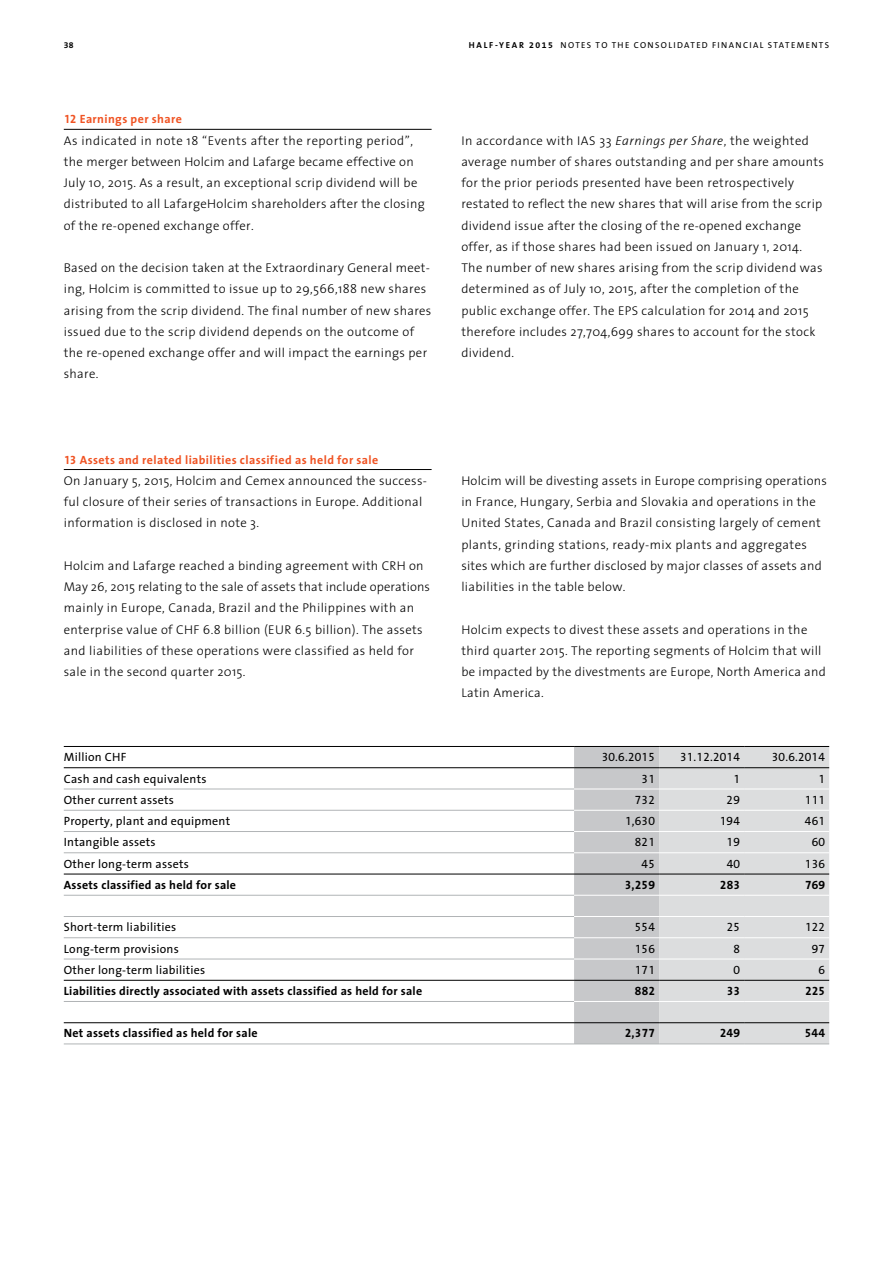
<style>
.page{position:relative;width:893px;height:1263px;background:#fff}
.page>*{position:absolute;margin:0;border:0;box-sizing:border-box;transform-origin:0 0}
.t1{font:300 12.75px/21.3px "The Sans";letter-spacing:.025em;color:#000}
.t2{font:12px "The Sans 5 Tab";letter-spacing:.02em;color:#000}
.t3{font:12px "The Sans 7 Bold Tab";letter-spacing:.02em;color:#000}
.t4{font:12px "The Sans 7 Bold Tab";letter-spacing:.035em;color:#f05323}
.t5{font:8.7px "The Sans B5 Plain";letter-spacing:.155em;color:#000}
.t6{font:700 8.7px "The Sans B7";color:#000}
.s1{font-family:"The Sans B7";font-weight:700}
.s2{font-style:italic}
</style>
<div class="page">
<hr style="left:64px;top:129px;width:368px;height:1px;background:#000">
<div style="left:574px;top:747px;width:85px;height:296px;background:#c7c8ca"></div>
<div style="left:659px;top:747px;width:170px;height:296px;background:#dcddde"></div>
<hr style="left:64px;top:789px;width:510px;height:1px;background:#b1b4b6">
<hr style="left:64px;top:810px;width:510px;height:1px;background:#b1b4b6">
<hr style="left:64px;top:831px;width:510px;height:1px;background:#b1b4b6">
<hr style="left:64px;top:852px;width:510px;height:1px;background:#b1b4b6">
<hr style="left:64px;top:895px;width:510px;height:1px;background:#b1b4b6">
<hr style="left:64px;top:916px;width:510px;height:1px;background:#b1b4b6">
<hr style="left:64px;top:937px;width:510px;height:1px;background:#b1b4b6">
<hr style="left:64px;top:959px;width:510px;height:1px;background:#b1b4b6">
<hr style="left:64px;top:1001px;width:510px;height:1px;background:#b1b4b6">
<hr style="left:64px;top:1043px;width:510px;height:1px;background:#b1b4b6">
<hr style="left:574px;top:1043px;width:85px;height:1px;background:#b1b4b6">
<hr style="left:659px;top:1043px;width:85px;height:1px;background:#b1b4b6">
<hr style="left:744px;top:1043px;width:85px;height:1px;background:#b1b4b6">
<hr style="left:64px;top:746px;width:510px;height:1px;background:#000">
<hr style="left:574px;top:746px;width:85px;height:1px;background:#000">
<hr style="left:659px;top:746px;width:85px;height:1px;background:#000">
<hr style="left:744px;top:746px;width:85px;height:1px;background:#000">
<hr style="left:64px;top:767px;width:510px;height:1px;background:#000">
<hr style="left:574px;top:767px;width:85px;height:1px;background:#000">
<hr style="left:659px;top:767px;width:85px;height:1px;background:#000">
<hr style="left:744px;top:767px;width:85px;height:1px;background:#000">
<hr style="left:64px;top:874px;width:510px;height:1px;background:#000">
<hr style="left:574px;top:874px;width:85px;height:1px;background:#000">
<hr style="left:659px;top:874px;width:85px;height:1px;background:#000">
<hr style="left:744px;top:874px;width:85px;height:1px;background:#000">
<hr style="left:64px;top:980px;width:510px;height:1px;background:#000">
<hr style="left:574px;top:980px;width:85px;height:1px;background:#000">
<hr style="left:659px;top:980px;width:85px;height:1px;background:#000">
<hr style="left:744px;top:980px;width:85px;height:1px;background:#000">
<hr style="left:64px;top:1022px;width:510px;height:1px;background:#000">
<hr style="left:574px;top:1022px;width:85px;height:1px;background:#000">
<hr style="left:659px;top:1022px;width:85px;height:1px;background:#000">
<hr style="left:744px;top:1022px;width:85px;height:1px;background:#000">
<hr style="left:574px;top:789px;width:85px;height:1px;background:#fff">
<hr style="left:659px;top:789px;width:85px;height:1px;background:#fff">
<hr style="left:744px;top:789px;width:85px;height:1px;background:#fff">
<hr style="left:574px;top:810px;width:85px;height:1px;background:#fff">
<hr style="left:659px;top:810px;width:85px;height:1px;background:#fff">
<hr style="left:744px;top:810px;width:85px;height:1px;background:#fff">
<hr style="left:574px;top:831px;width:85px;height:1px;background:#fff">
<hr style="left:659px;top:831px;width:85px;height:1px;background:#fff">
<hr style="left:744px;top:831px;width:85px;height:1px;background:#fff">
<hr style="left:574px;top:852px;width:85px;height:1px;background:#fff">
<hr style="left:659px;top:852px;width:85px;height:1px;background:#fff">
<hr style="left:744px;top:852px;width:85px;height:1px;background:#fff">
<hr style="left:574px;top:895px;width:85px;height:1px;background:#fff">
<hr style="left:659px;top:895px;width:85px;height:1px;background:#fff">
<hr style="left:744px;top:895px;width:85px;height:1px;background:#fff">
<hr style="left:574px;top:916px;width:85px;height:1px;background:#fff">
<hr style="left:659px;top:916px;width:85px;height:1px;background:#fff">
<hr style="left:744px;top:916px;width:85px;height:1px;background:#fff">
<hr style="left:574px;top:937px;width:85px;height:1px;background:#fff">
<hr style="left:659px;top:937px;width:85px;height:1px;background:#fff">
<hr style="left:744px;top:937px;width:85px;height:1px;background:#fff">
<hr style="left:574px;top:959px;width:85px;height:1px;background:#fff">
<hr style="left:659px;top:959px;width:85px;height:1px;background:#fff">
<hr style="left:744px;top:959px;width:85px;height:1px;background:#fff">
<hr style="left:574px;top:1001px;width:85px;height:1px;background:#fff">
<hr style="left:659px;top:1001px;width:85px;height:1px;background:#fff">
<hr style="left:744px;top:1001px;width:85px;height:1px;background:#fff">
<hr style="left:64px;top:469px;width:368px;height:1px;background:#000">
<p class="t6" style="left:64px;top:40px;width:11px">38</p>
<p class="t5" style="left:469px;top:40px;width:362px"><span class="s1">HALF-YEAR 2015</span> N OTES TO THE CONSOLIDATED FINANCIAL STATEMENTS</p>
<p class="t4" style="left:64px;top:109px;width:120px">12 Earnings per share</p>
<p class="t1" style="left:64px;top:130px;width:362px">As indicated in note 18 “Events after the reporting period”, the merger between Holcim and Lafarge became effective on July 10, 2015. As a result, an exceptional scrip dividend will be distributed to all LafargeHolcim shareholders after the closing of the re-opened exchange offer.</p>
<p class="t1" style="left:64px;top:257px;width:369px">Based on the decision taken at the Extraordinary General meet&shy;ing, Holcim is committed to issue up to 29,566,188 new shares arising from the scrip dividend. The final number of new shares issued due to the scrip dividend depends on the outcome of the re-opened exchange offer and will impact the earnings per share.</p>
<p class="t4" style="left:64px;top:449px;width:316px">13 Assets and related liabilities classified as held for sale</p>
<p class="t1" style="left:64px;top:470px;width:365px">On January 5, 2015, Holcim and Cemex announced the success&shy;ful closure of their series of transactions in Europe. Additional information is disclosed in note 3.</p>
<p class="t1" style="left:64px;top:555px;width:368px">Holcim and Lafarge reached a binding agreement with CRH on May 26, 2015 relating to the sale of assets that include operations mainly in Europe, Canada, Brazil and the Philippines with an enterprise value of CHF 6.8 billion (EUR 6.5 billion). The assets and liabilities of these operations were classified as held for sale in the second quarter 2015.</p>
<p class="t1" style="left:461px;top:130px;width:364px">In accordance with IAS 33 <span class="s2">Earnings per Share</span>, the weighted average number of shares outstanding and per share amounts for the prior periods presented have been retrospectively restated to reflect the new shares that will arise from the scrip dividend issue after the closing of the re-opened exchange offer, as if those shares had been issued on January 1, 2014.<br>The number of new shares arising from the scrip dividend was determined as of July 10, 2015, after the completion of the public exchange offer. The EPS calculation for 2014 and 2015 therefore includes 27,704,699 shares to account for the stock dividend.</p>
<p class="t1" style="left:461px;top:470px;width:367px">Holcim will be divesting assets in Europe comprising operations in France, Hungary, Serbia and Slovakia and operations in the United States, Canada and Brazil consisting largely of cement plants, grinding stations, ready-mix plants and aggregates sites which are further disclosed by major classes of assets and liabilities in the table below.</p>
<p class="t1" style="left:461px;top:619px;width:366px">Holcim expects to divest these assets and operations in the third quarter 2015. The reporting segments of Holcim that will be impacted by the divestments are Europe, North America and Latin America.</p>
<p class="t2" style="left:64px;top:747px;width:64px">Million CHF</p>
<p class="t2" style="left:602px;top:747px;width:55px">30.6.2015</p>
<p class="t2" style="left:680px;top:747px;width:61px">31.12.2014</p>
<p class="t2" style="left:772px;top:747px;width:55px">30.6.2014</p>
<p class="t2" style="left:64px;top:768px;width:144px">Cash and cash equivalents</p>
<p class="t2" style="left:642px;top:768px;width:15px">31</p>
<p class="t2" style="left:733px;top:768px;width:8px">1</p>
<p class="t2" style="left:818px;top:768px;width:8px">1</p>
<p class="t2" style="left:64px;top:790px;width:112px">Other current assets</p>
<p class="t2" style="left:635px;top:790px;width:22px">732</p>
<p class="t2" style="left:727px;top:790px;width:15px">29</p>
<p class="t2" style="left:805px;top:790px;width:22px">111</p>
<p class="t2" style="left:64px;top:811px;width:168px">Property, plant and equipment</p>
<p class="t2" style="left:625px;top:811px;width:31px">1,630</p>
<p class="t2" style="left:720px;top:811px;width:22px">194</p>
<p class="t2" style="left:805px;top:811px;width:22px">461</p>
<p class="t2" style="left:64px;top:832px;width:93px">Intangible assets</p>
<p class="t2" style="left:635px;top:832px;width:22px">821</p>
<p class="t2" style="left:727px;top:832px;width:15px">19</p>
<p class="t2" style="left:812px;top:832px;width:15px">60</p>
<p class="t2" style="left:64px;top:853px;width:127px">Other long-term assets</p>
<p class="t2" style="left:642px;top:853px;width:15px">45</p>
<p class="t2" style="left:727px;top:853px;width:15px">40</p>
<p class="t2" style="left:805px;top:853px;width:22px">136</p>
<p class="t3" style="left:64px;top:875px;width:174px">Assets classified as held for sale</p>
<p class="t3" style="left:625px;top:875px;width:32px">3,259</p>
<p class="t3" style="left:720px;top:875px;width:22px">283</p>
<p class="t3" style="left:805px;top:875px;width:22px">769</p>
<p class="t2" style="left:64px;top:917px;width:114px">Short-term liabilities</p>
<p class="t2" style="left:635px;top:917px;width:22px">554</p>
<p class="t2" style="left:727px;top:917px;width:15px">25</p>
<p class="t2" style="left:805px;top:917px;width:22px">122</p>
<p class="t2" style="left:64px;top:938px;width:116px">Long-term provisions</p>
<p class="t2" style="left:635px;top:938px;width:22px">156</p>
<p class="t2" style="left:733px;top:938px;width:8px">8</p>
<p class="t2" style="left:812px;top:938px;width:15px">97</p>
<p class="t2" style="left:64px;top:960px;width:143px">Other long-term liabilities</p>
<p class="t2" style="left:635px;top:960px;width:22px">171</p>
<p class="t2" style="left:733px;top:960px;width:8px">0</p>
<p class="t2" style="left:818px;top:960px;width:8px">6</p>
<p class="t3" style="left:64px;top:981px;width:360px">Liabilities directly associated with assets classified as held for sale</p>
<p class="t3" style="left:635px;top:981px;width:22px">882</p>
<p class="t3" style="left:727px;top:981px;width:15px">33</p>
<p class="t3" style="left:805px;top:981px;width:22px">225</p>
<p class="t3" style="left:64px;top:1023px;width:195px">Net assets classified as held for sale</p>
<p class="t3" style="left:625px;top:1023px;width:32px">2,377</p>
<p class="t3" style="left:720px;top:1023px;width:22px">249</p>
<p class="t3" style="left:805px;top:1023px;width:22px">544</p>
</div>
